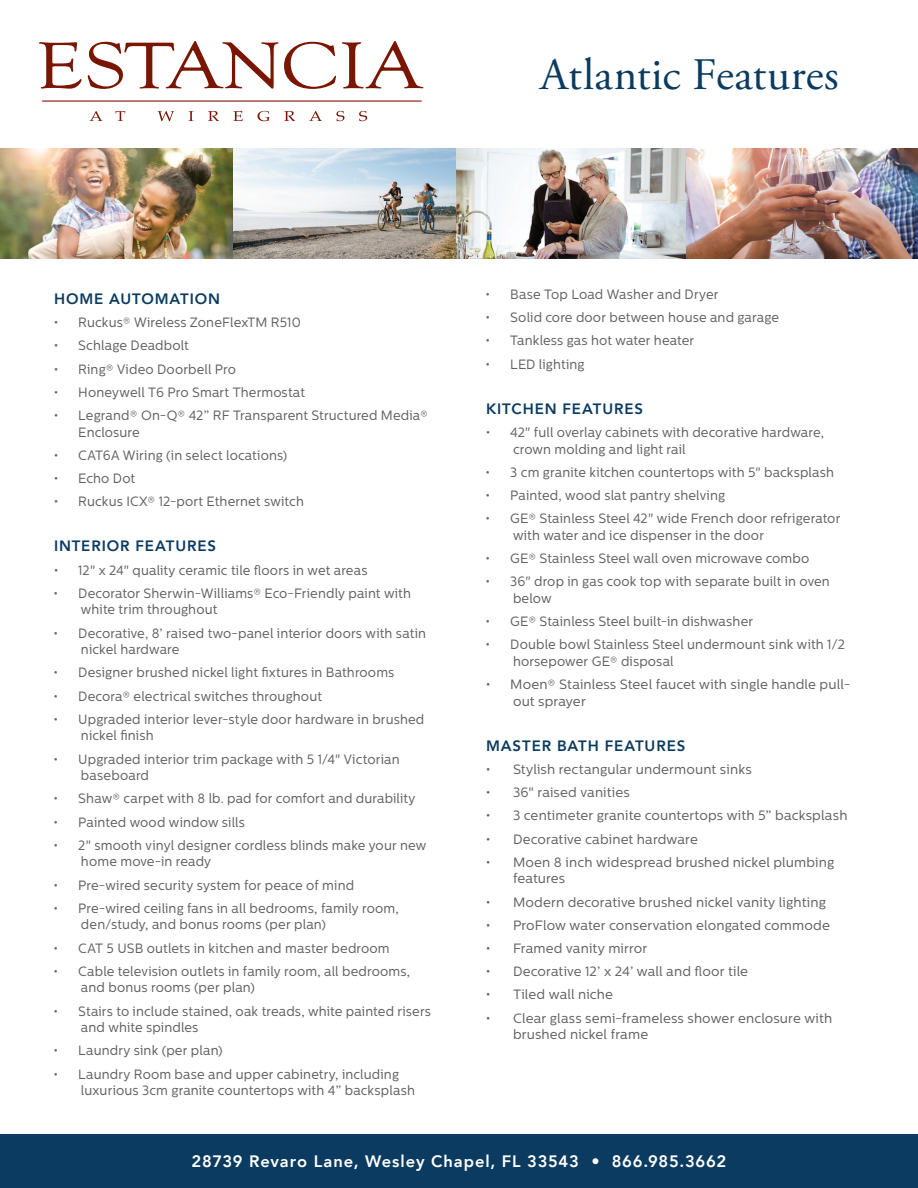
<style>
.page{position:relative;width:918px;height:1188px;background:#fff}
.page>*{position:absolute;margin:0;border:0;box-sizing:border-box;transform-origin:0 0}
.t1{font:45px "Adobe Garamond Pro";letter-spacing:.01em;color:#0b3b60}
.t2{font:800 16.5px "Avenir";letter-spacing:.05em;color:#fff}
.t3{font:800 15px "Avenir";letter-spacing:.06em;color:#0b3b60}
.t4{font:13.5px/16.5px "Centrale Sans";letter-spacing:.01em;color:#616164}
</style>
<div class="page">
<div style="left:0;top:1134px;width:918px;height:54px;background:#0b3b60"></div>
<svg style="left:39px;top:42px;width:42px;height:47px"></svg>
<svg style="left:88px;top:41px;width:248px;height:48px"></svg>
<svg style="left:342px;top:41px;width:81px;height:47px"></svg>
<hr style="left:42px;top:101px;width:380px;height:1px;background:#791500">
<svg style="left:90px;top:111px;width:12px;height:10px"></svg>
<svg style="left:116px;top:111px;width:9px;height:10px"></svg>
<svg style="left:158px;top:111px;width:16px;height:10px"></svg>
<svg style="left:189px;top:111px;width:5px;height:10px"></svg>
<svg style="left:208px;top:111px;width:11px;height:10px"></svg>
<svg style="left:233px;top:111px;width:10px;height:10px"></svg>
<svg style="left:258px;top:111px;width:12px;height:10px"></svg>
<svg style="left:284px;top:111px;width:11px;height:10px"></svg>
<svg style="left:309px;top:111px;width:13px;height:10px"></svg>
<svg style="left:336px;top:111px;width:8px;height:10px"></svg>
<svg style="left:359px;top:111px;width:8px;height:10px"></svg>
<img style="left:0;top:148px;width:457px;height:110px">
<img style="left:457px;top:148px;width:461px;height:110px">
<h1 class="t1" style="left:540px;top:47px;width:300px">Atlantic Features</h1>
<p class="t3" style="left:54px;top:287px;width:168px">HOME AUTOMATION</p>
<p class="t4" style="left:54px;top:314px;width:248px">• Ruckus® Wireless ZoneFlexTM R510</p>
<p class="t4" style="left:54px;top:337px;width:136px">• Schlage Deadbolt</p>
<p class="t4" style="left:54px;top:361px;width:184px">• Ring® Video Doorbell Pro</p>
<p class="t4" style="left:54px;top:384px;width:253px">• Honeywell T6 Pro Smart Thermostat</p>
<p class="t4" style="left:78px;top:407px;width:351px;text-indent:-24px">• Legrand® On-Q® 42” RF Transparent Structured Media®<br>Enclosure</p>
<p class="t4" style="left:54px;top:447px;width:235px">• CAT6A Wiring (in select locations)</p>
<p class="t4" style="left:54px;top:470px;width:83px">• Echo Dot</p>
<p class="t4" style="left:54px;top:493px;width:251px">• Ruckus ICX® 12-port Ethernet switch</p>
<p class="t3" style="left:54px;top:535px;width:164px">INTERIOR FEATURES</p>
<p class="t4" style="left:54px;top:562px;width:315px">• 12" x 24" quality ceramic tile floors in wet areas</p>
<p class="t4" style="left:81px;top:585px;width:332px;text-indent:-27px">• Decorator Sherwin-Williams® Eco-Friendly paint with white trim throughout</p>
<p class="t4" style="left:81px;top:625px;width:347px;text-indent:-27px">• Decorative, 8’ raised two-panel interior doors with satin nickel hardware</p>
<p class="t4" style="left:54px;top:664px;width:342px">• Designer brushed nickel light fixtures in Bathrooms</p>
<p class="t4" style="left:54px;top:688px;width:270px">• Decora® electrical switches throughout</p>
<p class="t4" style="left:81px;top:711px;width:345px;text-indent:-27px">• Upgraded interior lever-style door hardware in brushed nickel finish</p>
<p class="t4" style="left:81px;top:751px;width:320px;text-indent:-27px">• Upgraded interior trim package with 5 1/4" Victorian baseboard</p>
<p class="t4" style="left:54px;top:790px;width:363px">• Shaw® carpet with 8 lb. pad for comfort and durability</p>
<p class="t4" style="left:54px;top:814px;width:193px">• Painted wood window sills</p>
<p class="t4" style="left:81px;top:837px;width:347px;text-indent:-27px">• 2" smooth vinyl designer cordless blinds make your new home move-in ready</p>
<p class="t4" style="left:54px;top:877px;width:302px">• Pre-wired security system for peace of mind</p>
<p class="t4" style="left:81px;top:900px;width:319px;text-indent:-27px">• Pre-wired ceiling fans in all bedrooms, family room, den/study, and bonus rooms (per plan)</p>
<p class="t4" style="left:54px;top:940px;width:337px">• CAT 5 USB outlets in kitchen and master bedroom</p>
<p class="t4" style="left:81px;top:963px;width:331px;text-indent:-27px">• Cable television outlets in family room, all bedrooms, and bonus rooms (per plan)</p>
<p class="t4" style="left:81px;top:1003px;width:352px;text-indent:-27px">• Stairs to include stained, oak treads, white painted risers and white spindles</p>
<p class="t4" style="left:54px;top:1042px;width:170px">• Laundry sink (per plan)</p>
<p class="t4" style="left:81px;top:1066px;width:335px;text-indent:-27px">• Laundry Room base and upper cabinetry, including luxurious 3cm granite countertops with 4” backsplash</p>
<p class="t4" style="left:486px;top:286px;width:234px">• Base Top Load Washer and Dryer</p>
<p class="t4" style="left:486px;top:309px;width:295px">• Solid core door between house and garage</p>
<p class="t4" style="left:486px;top:332px;width:210px">• Tankless gas hot water heater</p>
<p class="t4" style="left:486px;top:356px;width:100px">• LED lighting</p>
<p class="t3" style="left:486px;top:397px;width:159px">KITCHEN FEATURES</p>
<p class="t4" style="left:513px;top:424px;width:313px;text-indent:-27px">• 42" full overlay cabinets with decorative hardware, crown molding and light rail</p>
<p class="t4" style="left:486px;top:464px;width:350px">• 3 cm granite kitchen countertops with 5" backsplash</p>
<p class="t4" style="left:486px;top:487px;width:241px">• Painted, wood slat pantry shelving</p>
<p class="t4" style="left:513px;top:510px;width:329px;text-indent:-27px">• GE® Stainless Steel 42" wide French door refrigerator with water and ice dispenser in the door</p>
<p class="t4" style="left:486px;top:550px;width:325px">• GE® Stainless Steel wall oven microwave combo</p>
<p class="t4" style="left:513px;top:573px;width:318px;text-indent:-27px">• 36" drop in gas cook top with separate built in oven below</p>
<p class="t4" style="left:486px;top:613px;width:269px">• GE® Stainless Steel built-in dishwasher</p>
<p class="t4" style="left:513px;top:636px;width:334px;text-indent:-27px">• Double bowl Stainless Steel undermount sink with 1/2 horsepower GE® disposal</p>
<p class="t4" style="left:513px;top:676px;width:339px;text-indent:-27px">• Moen® Stainless Steel faucet with single handle pull&shy;out sprayer</p>
<p class="t3" style="left:486px;top:734px;width:201px">MASTER BATH FEATURES</p>
<p class="t4" style="left:486px;top:761px;width:267px">• Stylish rectangular undermount sinks</p>
<p class="t4" style="left:486px;top:784px;width:145px">• 36" raised vanities</p>
<p class="t4" style="left:486px;top:807px;width:363px">• 3 centimeter granite countertops with 5” backsplash</p>
<p class="t4" style="left:486px;top:830px;width:213px">• Decorative cabinet hardware</p>
<p class="t4" style="left:513px;top:854px;width:323px;text-indent:-27px">• Moen 8 inch widespread brushed nickel plumbing features</p>
<p class="t4" style="left:486px;top:893px;width:341px">• Modern decorative brushed nickel vanity lighting</p>
<p class="t4" style="left:486px;top:917px;width:345px">• ProFlow water conservation elongated commode</p>
<p class="t4" style="left:486px;top:940px;width:163px">• Framed vanity mirror</p>
<p class="t4" style="left:486px;top:963px;width:264px">• Decorative 12’ x 24’ wall and floor tile</p>
<p class="t4" style="left:486px;top:986px;width:129px">• Tiled wall niche</p>
<p class="t4" style="left:513px;top:1010px;width:321px;text-indent:-27px">• Clear glass semi-frameless shower enclosure with brushed nickel frame</p>
<p class="t2" style="left:192px;top:1148px;width:536px">28739 Revaro Lane, Wesley Chapel, FL 33543 • 866.985.3662</p>
</div>
